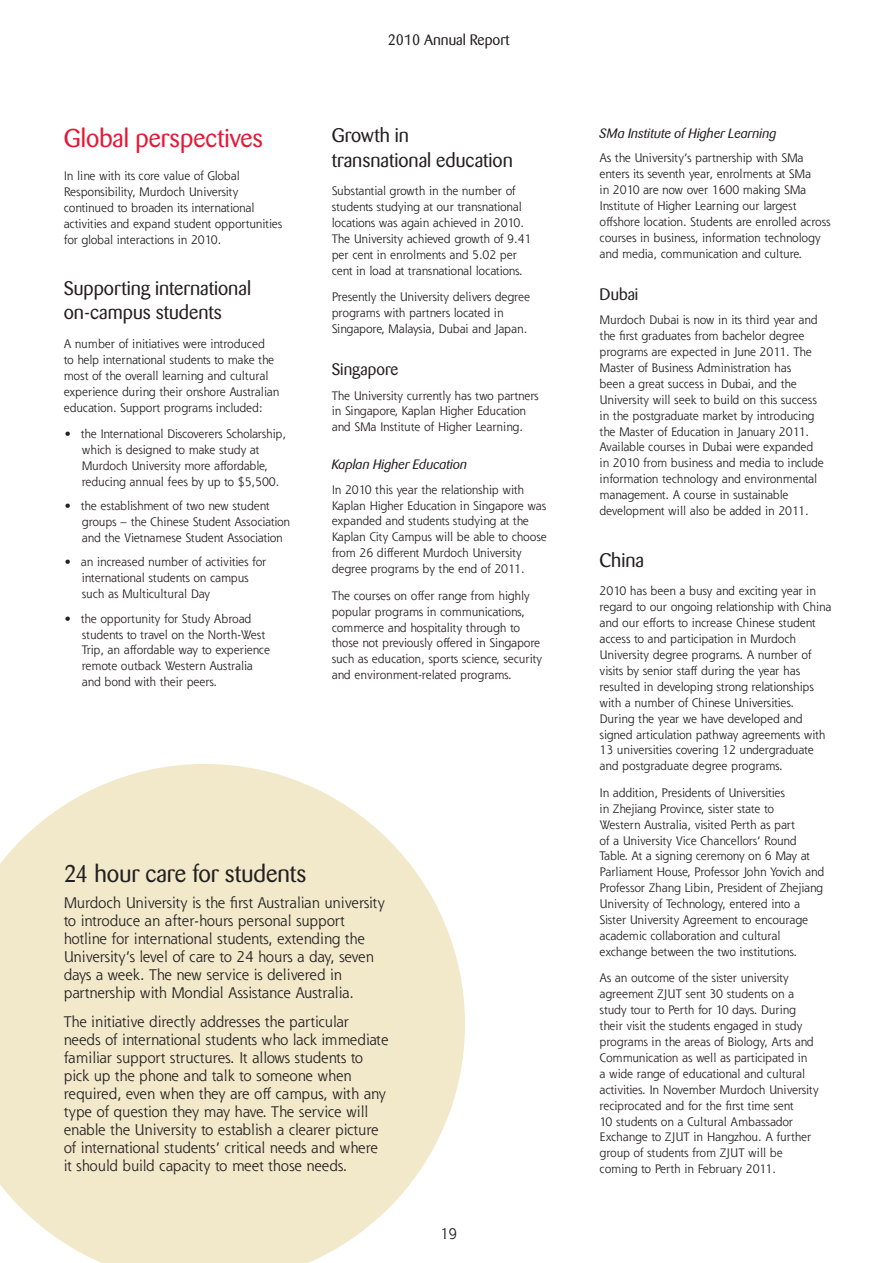
<style>
.page{position:relative;width:893px;height:1263px;background:#fff}
.page>*{position:absolute;margin:0;border:0;box-sizing:border-box;transform-origin:0 0}
.t1{font:25.5px "Barmeno BQ";color:#e51836}
.t2{font:24px "Barmeno BQ";color:#231f20}
.t3{font:19.5px/24px "Barmeno BQ";color:#231f20}
.t4{font:16.5px "Barmeno BQ";letter-spacing:.005em;color:#231f20}
.t5{font:15px/18px "Shannon Std";color:#231f20}
.t6{font:15px "Barmeno BQ";color:#231f20}
.t7{font:italic 13.5px "Barmeno BQ";letter-spacing:.005em;color:#231f20}
.t8{font:12px/15.9px "Shannon Std";color:#231f20}
.t9{font:12px/15.9px "Shannon Std";letter-spacing:-.02em;color:#231f20}
</style>
<div class="page">
<svg style="left:0;top:764px;width:465px;height:499px;background:#f3ebd1"></svg>
<h1 class="t1" style="left:64px;top:124px;width:201px">Global perspectives</h1>
<p class="t8" style="left:64px;top:168px;width:220px">In line with its core value of Global Responsibility, Murdoch University continued to broaden its international activities and expand student opportunities for global interactions in 2010.</p>
<h3 class="t3" style="left:64px;top:277px;width:189px">Supporting international on-campus students</h3>
<p class="t8" style="left:64px;top:335px;width:217px">A number of initiatives were introduced<br>to help international students to make the most of the overall learning and cultural experience during their onshore Australian education. Support programs included:</p>
<p class="t9" style="left:82px;top:426px;width:206px;text-indent:-17px">• the International Discoverers Scholarship, which is designed to make study at Murdoch University more affordable, reducing annual fees by up to $5,500.</p>
<p class="t9" style="left:82px;top:498px;width:210px;text-indent:-17px">• the establishment of two new student groups – the Chinese Student Association and the Vietnamese Student Association</p>
<p class="t8" style="left:82px;top:554px;width:186px;text-indent:-17px">• an increased number of activities for international students on campus such as Multicultural Day</p>
<p class="t8" style="left:82px;top:610px;width:190px;text-indent:-17px">• the opportunity for Study Abroad students to travel on the North-West Trip, an affordable way to experience remote outback Western Australia and bond with their peers.</p>
<p class="t6" style="left:388px;top:32px;width:123px">2010 Annual Report</p>
<h3 class="t3" style="left:332px;top:124px;width:183px">Growth in transnational education</h3>
<p class="t8" style="left:332px;top:183px;width:201px">Substantial growth in the number of students studying at our transnational locations was again achieved in 2010.<br>The University achieved growth of 9.41 per cent in enrolments and 5.02 per cent in load at transnational locations.</p>
<p class="t8" style="left:332px;top:289px;width:200px">Presently the University delivers degree programs with partners located in<br>Singapore, Malaysia, Dubai and Japan.</p>
<h3 class="t4" style="left:332px;top:360px;width:68px">Singapore</h3>
<p class="t9" style="left:332px;top:387px;width:208px">The University currently has two partners in Singapore, Kaplan Higher Education and SMa Institute of Higher Learning.</p>
<p class="t7" style="left:332px;top:457px;width:137px">Kaplan Higher Education</p>
<p class="t9" style="left:332px;top:481px;width:217px">In 2010 this year the relationship with Kaplan Higher Education in Singapore was expanded and students studying at the Kaplan City Campus will be able to choose from 26 different Murdoch University degree programs by the end of 2011.</p>
<p class="t8" style="left:332px;top:587px;width:212px">The courses on offer range from highly popular programs in communications, commerce and hospitality through to those not previously offered in Singapore such as education, sports science, security and environment-related programs.</p>
<h2 class="t2" style="left:64px;top:859px;width:244px">24 hour care for students</h2>
<p class="t5" style="left:64px;top:893px;width:323px">Murdoch University is the first Australian university to introduce an after-hours personal support hotline for international students, extending the University’s level of care to 24 hours a day, seven days a week. The new service is delivered in partnership with Mondial Assistance Australia.</p>
<p class="t5" style="left:64px;top:1012px;width:326px">The initiative directly addresses the particular needs of international students who lack immediate familiar support structures. It allows students to pick up the phone and talk to someone when required, even when they are off campus, with any type of question they may have. The service will enable the University to establish a clearer picture of international students’ critical needs and where it should build capacity to meet those needs.</p>
<p class="t5" style="left:440px;top:1225px;width:19px">19</p>
<p class="t7" style="left:600px;top:125px;width:178px">SMa Institute of Higher Learning</p>
<p class="t9" style="left:600px;top:150px;width:233px">As the University’s partnership with SMa enters its seventh year, enrolments at SMa<br>in 2010 are now over 1600 making SMa Institute of Higher Learning our largest offshore location. Students are enrolled across courses in business, information technology and media, communication and culture.</p>
<h3 class="t4" style="left:600px;top:285px;width:40px">Dubai</h3>
<p class="t8" style="left:600px;top:312px;width:226px">Murdoch Dubai is now in its third year and the first graduates from bachelor degree programs are expected in June 2011. The Master of Business Administration has<br>been a great success in Dubai, and the University will seek to build on this success in the postgraduate market by introducing the Master of Education in January 2011.<br>Available courses in Dubai were expanded in 2010 from business and media to include information technology and environmental management. A course in sustainable development will also be added in 2011.</p>
<h3 class="t3" style="left:600px;top:548px;width:46px">China</h3>
<p class="t8" style="left:600px;top:583px;width:233px">2010 has been a busy and exciting year in regard to our ongoing relationship with China and our efforts to increase Chinese student access to and participation in Murdoch University degree programs. A number of visits by senior staff during the year has resulted in developing strong relationships with a number of Chinese Universities.<br>During the year we have developed and signed articulation pathway agreements with 13 universities covering 12 undergraduate and postgraduate degree programs.</p>
<p class="t9" style="left:600px;top:784px;width:226px">In addition, Presidents of Universities<br>in Zhejiang Province, sister state to<br>Western Australia, visited Perth as part<br>of a University Vice Chancellors’ Round Table. At a signing ceremony on 6 May at Parliament House, Professor John Yovich and Professor Zhang Libin, President of Zhejiang University of Technology, entered into a Sister University Agreement to encourage academic collaboration and cultural exchange between the two institutions.</p>
<p class="t8" style="left:600px;top:970px;width:221px">As an outcome of the sister university agreement ZJUT sent 30 students on a study tour to Perth for 10 days. During their visit the students engaged in study programs in the areas of Biology, Arts and Communication as well as participated in<br>a wide range of educational and cultural activities. In November Murdoch University reciprocated and for the first time sent<br>10 students on a Cultural Ambassador Exchange to ZJUT in Hangzhou. A further group of students from ZJUT will be coming to Perth in February 2011.</p>
</div>
